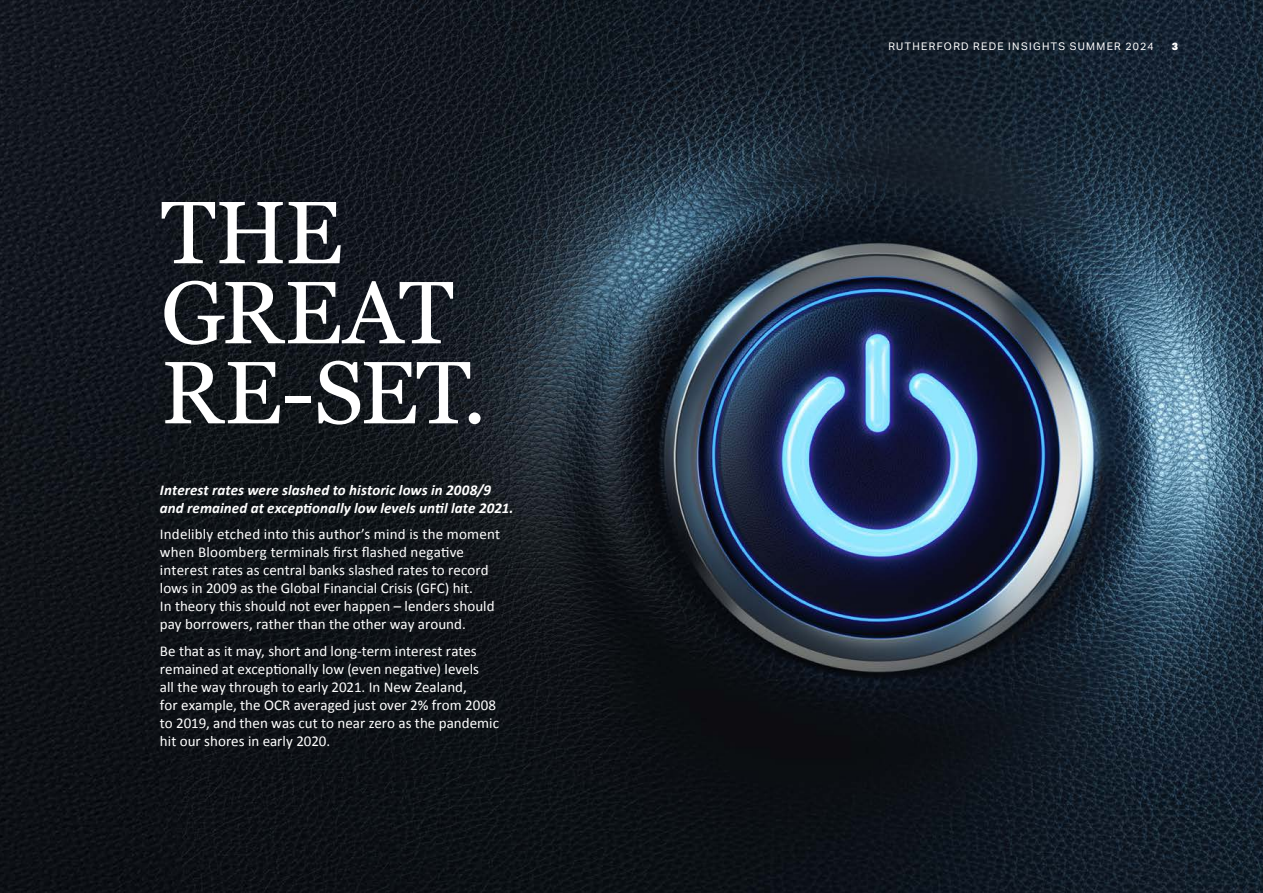
<style>
.page{position:relative;width:1263px;height:893px;background:#fff}
.page>*{position:absolute;margin:0;border:0;box-sizing:border-box;transform-origin:0 0}
.t1{font:88.35px/79.9px "Georgia";letter-spacing:-.02em;color:#fff}
.t2{font:15px/18px "Calibri";letter-spacing:.005em;color:#fff}
.t3{font:italic 700 15px/18px "Calibri";letter-spacing:.005em;color:#fff}
.t4{font:10.5px "Aktiv Grotesk";letter-spacing:.13em;color:#fff}
.t5{font:900 10.5px "Aktiv Grotesk";color:#fff}
</style>
<div class="page">
<img style="left:0;top:0;width:1263px;height:893px">
<h1 class="t1" style="left:161px;top:189px;width:327px">THE<br>GREAT<br>RE-SET.</h1>
<p class="t3" style="left:160px;top:480px;width:355px">Interest rates were slashed to historic lows in 2008/9 and remained at exceptionally low levels until late 2021.</p>
<p class="t2" style="left:160px;top:525px;width:342px">Indelibly etched into this author’s mind is the moment when Bloomberg terminals first flashed negative interest rates as central banks slashed rates to record lows in 2009 as the Global Financial Crisis (GFC) hit.<br>In theory this should not ever happen – lenders should pay borrowers, rather than the other way around.</p>
<p class="t2" style="left:160px;top:642px;width:341px">Be that as it may, short and long-term interest rates remained at exceptionally low (even negative) levels<br>all the way through to early 2021. In New Zealand,<br>for example, the OCR averaged just over 2% from 2008 to 2019, and then was cut to near zero as the pandemic hit our shores in early 2020.</p>
<p class="t4" style="left:888px;top:40px;width:267px">RUTHERFORD REDE INSIGHTS SUMMER 2024</p>
<p class="t5" style="left:1172px;top:39px;width:8px">3</p>
</div>
